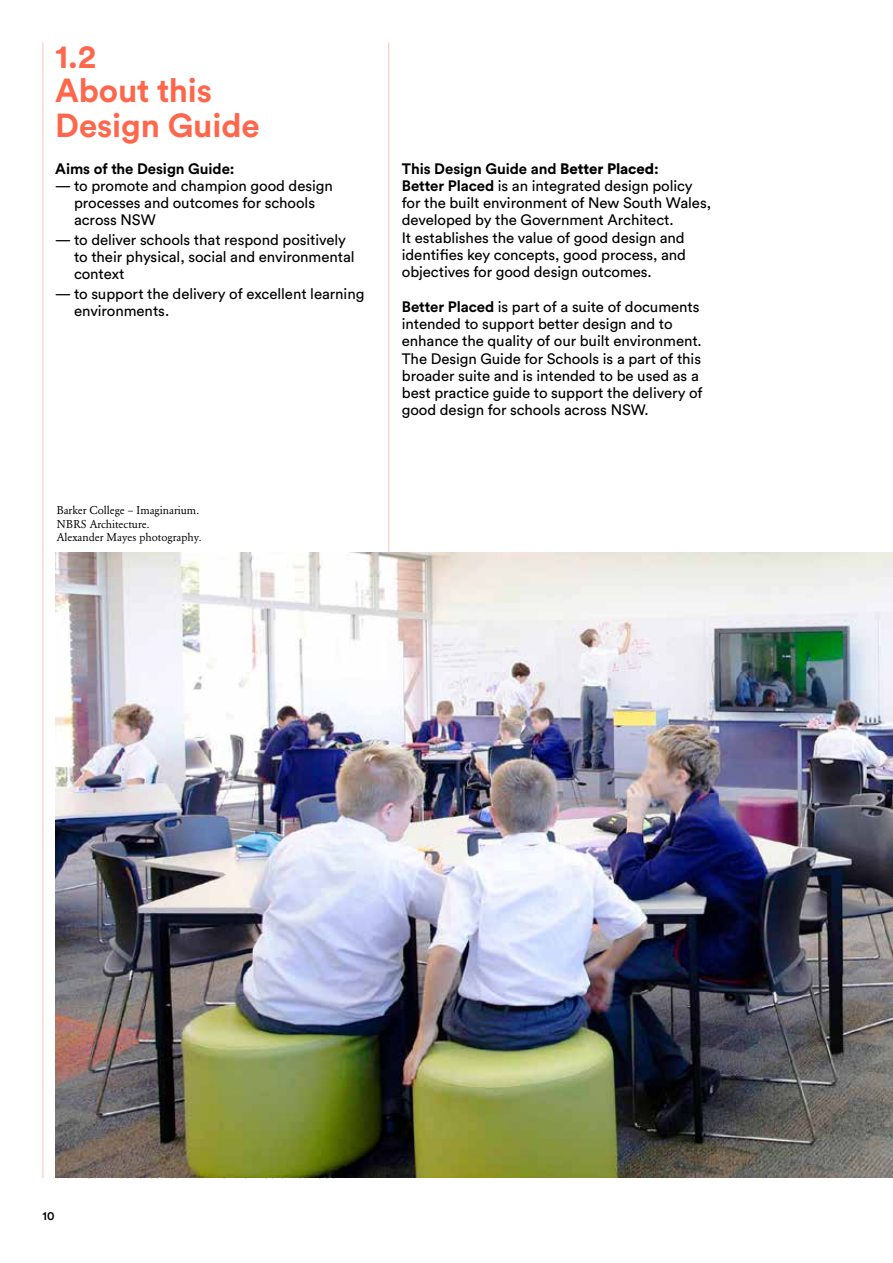
<style>
.page{position:relative;width:893px;height:1263px;background:#fff}
.page>*{position:absolute;margin:0;border:0;box-sizing:border-box;transform-origin:0 0}
.t1{font:700 33px/34.5px "Circular Std";letter-spacing:-.005em;color:#ff674c}
.t2{font:15px/17.2px "Circular Std";letter-spacing:-.005em;color:#000}
.t3{font:700 15px "Circular Std";letter-spacing:-.005em;color:#000}
.t4{font:500 12px "Circular Std";color:#000}
.t5{font:11.25px/13.5px "Garamond BE";color:#000}
.s1{font-weight:700}
.s2{font-weight:900}
</style>
<div class="page">
<hr style="left:43px;top:43px;width:1px;height:1135px;background:#ffc2b8">
<hr style="left:388px;top:43px;width:1px;height:1135px;background:#ffc2b8">
<img style="left:55px;top:553px;width:838px;height:625px">
<h1 class="t1" style="left:55px;top:38px;width:206px">1.2<br>About this<br>Design Guide</h1>
<p class="t3" style="left:55px;top:159px;width:181px">Aims of the Design Guide:</p>
<p class="t2" style="left:74px;top:177px;width:260px;text-indent:-19px">— to promote and champion good design processes and outcomes for schools across NSW</p>
<p class="t2" style="left:74px;top:231px;width:282px;text-indent:-19px">— to deliver schools that respond positively to their physical, social and environmental context</p>
<p class="t2" style="left:74px;top:285px;width:292px;text-indent:-19px">— to support the delivery of excellent learning environments.</p>
<p class="t5" style="left:57px;top:504px;width:146px">Barker College – Imaginarium.<br>NBRS Architecture.<br>Alexander Mayes photography.</p>
<p class="t2" style="left:402px;top:160px;width:311px"><span class="s1">This Design Guide and</span> <span class="s2">Better Placed</span><span class="s1">:<br>Better Placed</span> is an integrated design policy for the built environment of New South Wales, developed by the Government Architect.<br>It establishes the value of good design and identifies key concepts, good process, and objectives for good design outcomes.</p>
<p class="t2" style="left:402px;top:298px;width:302px"><span class="s1">Better Placed</span> is part of a suite of documents intended to support better design and to enhance the quality of our built environment.<br>The Design Guide for Schools is a part of this broader suite and is intended to be used as a best practice guide to support the delivery of good design for schools across NSW.</p>
<p class="t4" style="left:43px;top:1209px;width:14px">10</p>
</div>
